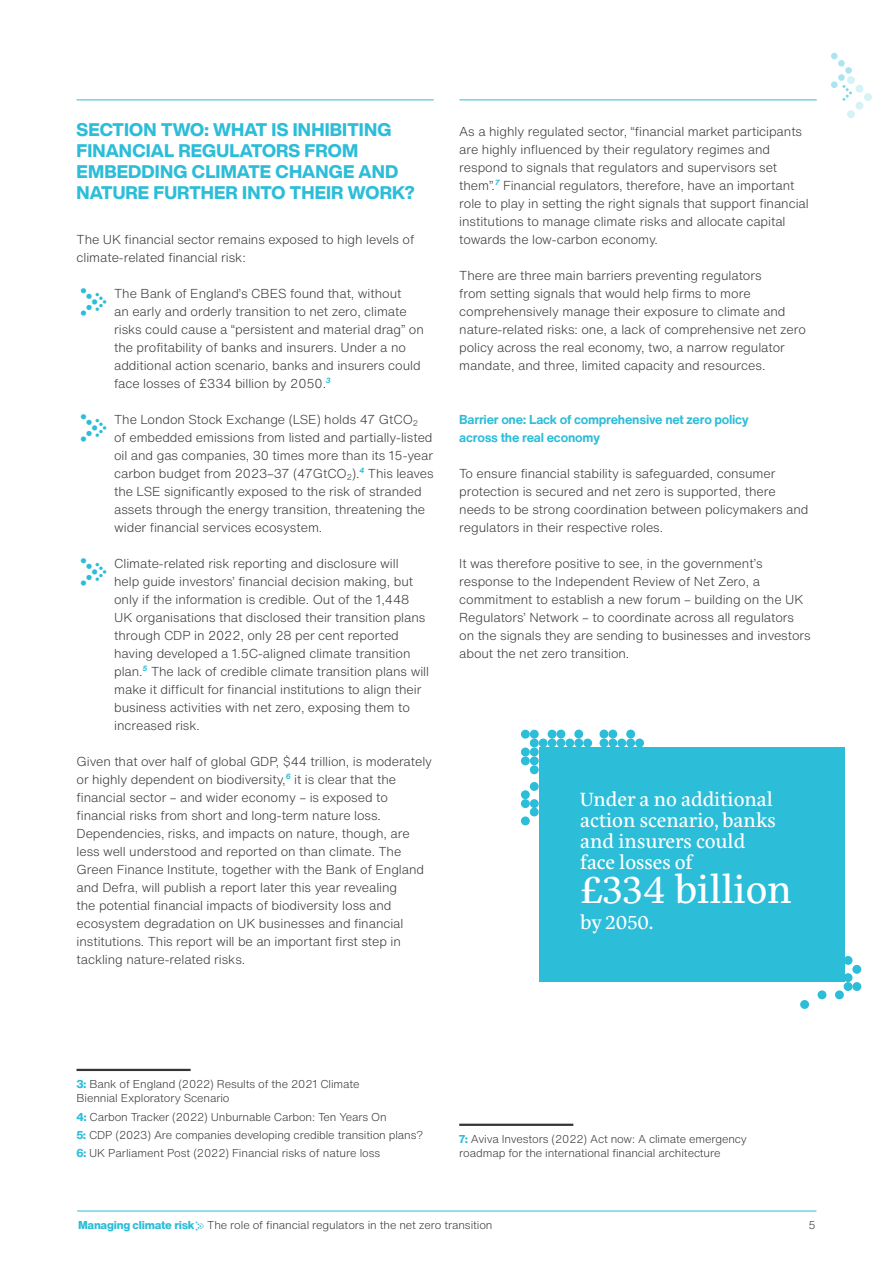
<style>
.page{position:relative;width:893px;height:1263px;background:#fff}
.page>*{position:absolute;margin:0;border:0;box-sizing:border-box;transform-origin:0 0}
._06-Basetext{font:39px "Eskorte Latin";letter-spacing:-.005em;color:#fff}
._04-list{font:34.5px "Aldersgate Group";color:#2cbdd8}
._06-Basetext-2{font:19.5px/21px "Eskorte Latin";letter-spacing:-.005em;color:#fff}
._02_Heading_2{font:800 18px/21px "Helvetica Now Display";letter-spacing:.01em;color:#2cbdd8}
._04_Basetext{font:300 12.75px/18px "Helvetica Now Text";letter-spacing:-.005em;color:#363536}
._04-list-2{font:300 12.75px/18px "Helvetica Now Text";letter-spacing:-.005em;color:#363536}
._03_Heading_3{font:700 12.75px/18px "Helvetica Now Text";letter-spacing:-.02em;color:#2cbdd8}
.Footnote{font:300 11.25px/14.2px "Helvetica Now Text";letter-spacing:-.01em;color:#363536}
.s1{font-family:"Helvetica Now Display";font-weight:800;color:#2cbdd8}
.s2{font-weight:800;color:#2cbdd8}
.s3{font-family:"Aldersgate Group";font-weight:400;color:#2cbdd8}
</style>
<div class="page">
<hr style="left:77px;top:1210px;width:739px;height:1px;background:#2cbdd8">
<hr style="left:459px;top:99px;width:358px;height:1px;background:#2cbdd8">
<hr style="left:77px;top:99px;width:357px;height:1px;background:#2cbdd8">
<svg style="left:831px;top:53px;width:41px;height:65px"></svg>
<hr style="left:459px;top:1124px;width:114px;height:2px;background:#363536">
<hr style="left:77px;top:1069px;width:114px;height:2px;background:#363536">
<div style="left:539px;top:747px;width:305px;height:234px;background:#2cbdd8"></div>
<div style="left:539px;top:738px;width:9px;height:9px;background:#2cbdd8;border-radius:50%"></div>
<div style="left:530px;top:738px;width:9px;height:9px;background:#2cbdd8;border-radius:50%"></div>
<div style="left:530px;top:747px;width:9px;height:9px;background:#2cbdd8;border-radius:50%"></div>
<div style="left:521px;top:747px;width:9px;height:9px;background:#2cbdd8;border-radius:50%"></div>
<div style="left:521px;top:756px;width:9px;height:9px;background:#2cbdd8;border-radius:50%"></div>
<div style="left:530px;top:756px;width:9px;height:9px;background:#2cbdd8;border-radius:50%"></div>
<div style="left:530px;top:765px;width:9px;height:9px;background:#2cbdd8;border-radius:50%"></div>
<div style="left:530px;top:782px;width:9px;height:9px;background:#2cbdd8;border-radius:50%"></div>
<div style="left:530px;top:799px;width:9px;height:9px;background:#2cbdd8;border-radius:50%"></div>
<div style="left:530px;top:807px;width:9px;height:9px;background:#2cbdd8;border-radius:50%"></div>
<div style="left:521px;top:816px;width:9px;height:9px;background:#2cbdd8;border-radius:50%"></div>
<div style="left:521px;top:799px;width:9px;height:9px;background:#2cbdd8;border-radius:50%"></div>
<div style="left:521px;top:790px;width:9px;height:9px;background:#2cbdd8;border-radius:50%"></div>
<div style="left:530px;top:730px;width:9px;height:9px;background:#2cbdd8;border-radius:50%"></div>
<div style="left:521px;top:730px;width:9px;height:9px;background:#2cbdd8;border-radius:50%"></div>
<div style="left:548px;top:738px;width:8px;height:9px;background:#2cbdd8;border-radius:50%"></div>
<div style="left:556px;top:738px;width:9px;height:9px;background:#2cbdd8;border-radius:50%"></div>
<div style="left:556px;top:729px;width:9px;height:9px;background:#2cbdd8;border-radius:50%"></div>
<div style="left:565px;top:738px;width:9px;height:9px;background:#2cbdd8;border-radius:50%"></div>
<div style="left:574px;top:738px;width:9px;height:9px;background:#2cbdd8;border-radius:50%"></div>
<div style="left:574px;top:729px;width:9px;height:9px;background:#2cbdd8;border-radius:50%"></div>
<div style="left:583px;top:738px;width:9px;height:9px;background:#2cbdd8;border-radius:50%"></div>
<div style="left:599px;top:738px;width:9px;height:9px;background:#2cbdd8;border-radius:50%"></div>
<div style="left:608px;top:738px;width:9px;height:9px;background:#2cbdd8;border-radius:50%"></div>
<div style="left:617px;top:738px;width:9px;height:9px;background:#2cbdd8;border-radius:50%"></div>
<div style="left:626px;top:738px;width:9px;height:9px;background:#2cbdd8;border-radius:50%"></div>
<div style="left:635px;top:738px;width:9px;height:9px;background:#2cbdd8;border-radius:50%"></div>
<div style="left:599px;top:729px;width:9px;height:9px;background:#2cbdd8;border-radius:50%"></div>
<div style="left:608px;top:729px;width:9px;height:9px;background:#2cbdd8;border-radius:50%"></div>
<div style="left:626px;top:729px;width:9px;height:9px;background:#2cbdd8;border-radius:50%"></div>
<div style="left:548px;top:730px;width:8px;height:8px;background:#2cbdd8;border-radius:50%"></div>
<div style="left:844px;top:982px;width:8px;height:9px;background:#2cbdd8;border-radius:50%"></div>
<div style="left:844px;top:973px;width:8px;height:9px;background:#2cbdd8;border-radius:50%"></div>
<div style="left:844px;top:956px;width:8px;height:9px;background:#2cbdd8;border-radius:50%"></div>
<div style="left:852px;top:965px;width:9px;height:9px;background:#2cbdd8;border-radius:50%"></div>
<div style="left:852px;top:982px;width:9px;height:9px;background:#2cbdd8;border-radius:50%"></div>
<div style="left:835px;top:990px;width:9px;height:9px;background:#2cbdd8;border-radius:50%"></div>
<div style="left:818px;top:990px;width:8px;height:9px;background:#2cbdd8;border-radius:50%"></div>
<div style="left:800px;top:1000px;width:9px;height:9px;background:#2cbdd8;border-radius:50%"></div>
<p class="_02_Heading_2" style="left:77px;top:119px;width:339px">SECTION TWO: WHAT IS INHIBITING<br>FINANCIAL REGULATORS FROM<br>EMBEDDING CLIMATE CHANGE AND<br>NATURE FURTHER INTO THEIR WORK?</p>
<p class="_04_Basetext" style="left:77px;top:230px;width:339px">The UK financial sector remains exposed to high levels of climate-related financial risk:</p>
<p class="_04-list" style="left:77px;top:285px;width:36px">k</p>
<p class="_04-list-2" style="left:114px;top:284px;width:311px">The Bank of England’s CBES found that, without<br>an early and orderly transition to net zero, climate risks could cause a “persistent and material drag” on the profitability of banks and insurers. Under a no additional action scenario, banks and insurers could face losses of £334 billion by 2050.<sup>3</sup></p>
<p class="_04-list" style="left:77px;top:411px;width:36px">k</p>
<p class="_04-list-2" style="left:114px;top:410px;width:321px">The London Stock Exchange (LSE) holds 47 GtCO<sub>2<br></sub>of embedded emissions from listed and partially-listed oil and gas companies, 30 times more than its 15-year carbon budget from 2023–37 (47GtCO<sub>2</sub>).<sup>4</sup> This leaves the LSE significantly exposed to the risk of stranded assets through the energy transition, threatening the wider financial services ecosystem.</p>
<p class="_04-list" style="left:77px;top:555px;width:36px">k</p>
<p class="_04-list-2" style="left:114px;top:554px;width:316px">Climate-related risk reporting and disclosure will<br>help guide investors’ financial decision making, but only if the information is credible. Out of the 1,448<br>UK organisations that disclosed their transition plans through CDP in 2022, only 28 per cent reported having developed a 1.5C-aligned climate transition plan.<sup>5</sup> The lack of credible climate transition plans will make it difficult for financial institutions to align their business activities with net zero, exposing them to increased risk.</p>
<p class="_04_Basetext" style="left:77px;top:752px;width:357px">Given that over half of global GDP, $44 trillion, is moderately or highly dependent on biodiversity,<sup>6</sup> it is clear that the financial sector – and wider economy – is exposed to financial risks from short and long-term nature loss.<br>Dependencies, risks, and impacts on nature, though, are less well understood and reported on than climate. The Green Finance Institute, together with the Bank of England and Defra, will publish a report later this year revealing<br>the potential financial impacts of biodiversity loss and ecosystem degradation on UK businesses and financial institutions. This report will be an important first step in tackling nature-related risks.</p>
<p class="_04_Basetext" style="left:459px;top:122px;width:351px">As a highly regulated sector, “financial market participants are highly influenced by their regulatory regimes and respond to signals that regulators and supervisors set them”.<sup>7</sup> Financial regulators, therefore, have an important role to play in setting the right signals that support financial institutions to manage climate risks and allocate capital towards the low-carbon economy.</p>
<p class="_04_Basetext" style="left:459px;top:266px;width:348px">There are three main barriers preventing regulators<br>from setting signals that would help firms to more comprehensively manage their exposure to climate and nature-related risks: one, a lack of comprehensive net zero policy across the real economy, two, a narrow regulator mandate, and three, limited capacity and resources.</p>
<p class="_03_Heading_3" style="left:459px;top:410px;width:291px">Barrier one: Lack of comprehensive net zero policy across the real economy</p>
<p class="_04_Basetext" style="left:459px;top:464px;width:351px">To ensure financial stability is safeguarded, consumer protection is secured and net zero is supported, there needs to be strong coordination between policymakers and regulators in their respective roles.</p>
<p class="_04_Basetext" style="left:459px;top:554px;width:353px">It was therefore positive to see, in the government’s response to the Independent Review of Net Zero, a commitment to establish a new forum – building on the UK Regulators’ Network – to coordinate across all regulators on the signals they are sending to businesses and investors about the net zero transition.</p>
<p class="_06-Basetext-2" style="left:580px;top:788px;width:197px">Under a no additional action scenario, banks and insurers could face losses of</p>
<p class="_06-Basetext" style="left:580px;top:867px;width:214px">£334 billion</p>
<p class="_06-Basetext-2" style="left:580px;top:911px;width:75px">by 2050.</p>
<p class="Footnote" style="left:77px;top:1077px;width:285px"><span class="s1">3:</span> Bank of England (2022) Results of the 2021 Climate<br>Biennial Exploratory Scenario</p>
<p class="Footnote" style="left:77px;top:1109px;width:312px"><span class="s1">4:</span> Carbon Tracker (2022) Unburnable Carbon: Ten Years On</p>
<p class="Footnote" style="left:77px;top:1127px;width:348px"><span class="s1">5:</span> CDP (2023) Are companies developing credible transition plans?</p>
<p class="Footnote" style="left:77px;top:1146px;width:305px"><span class="s1">6:</span> UK Parliament Post (2022) Financial risks of nature loss</p>
<p class="Footnote" style="left:459px;top:1131px;width:289px"><span class="s1">7:</span> Aviva Investors (2022) Act now: A climate emergency roadmap for the international financial architecture</p>
<p class="Footnote" style="left:78px;top:1218px;width:416px"><span class="s2">Managing climate risk</span><span class="s3">k</span>The role of financial regulators in the net zero transition</p>
<p class="Footnote" style="left:808px;top:1217px;width:9px">5</p>
</div>
